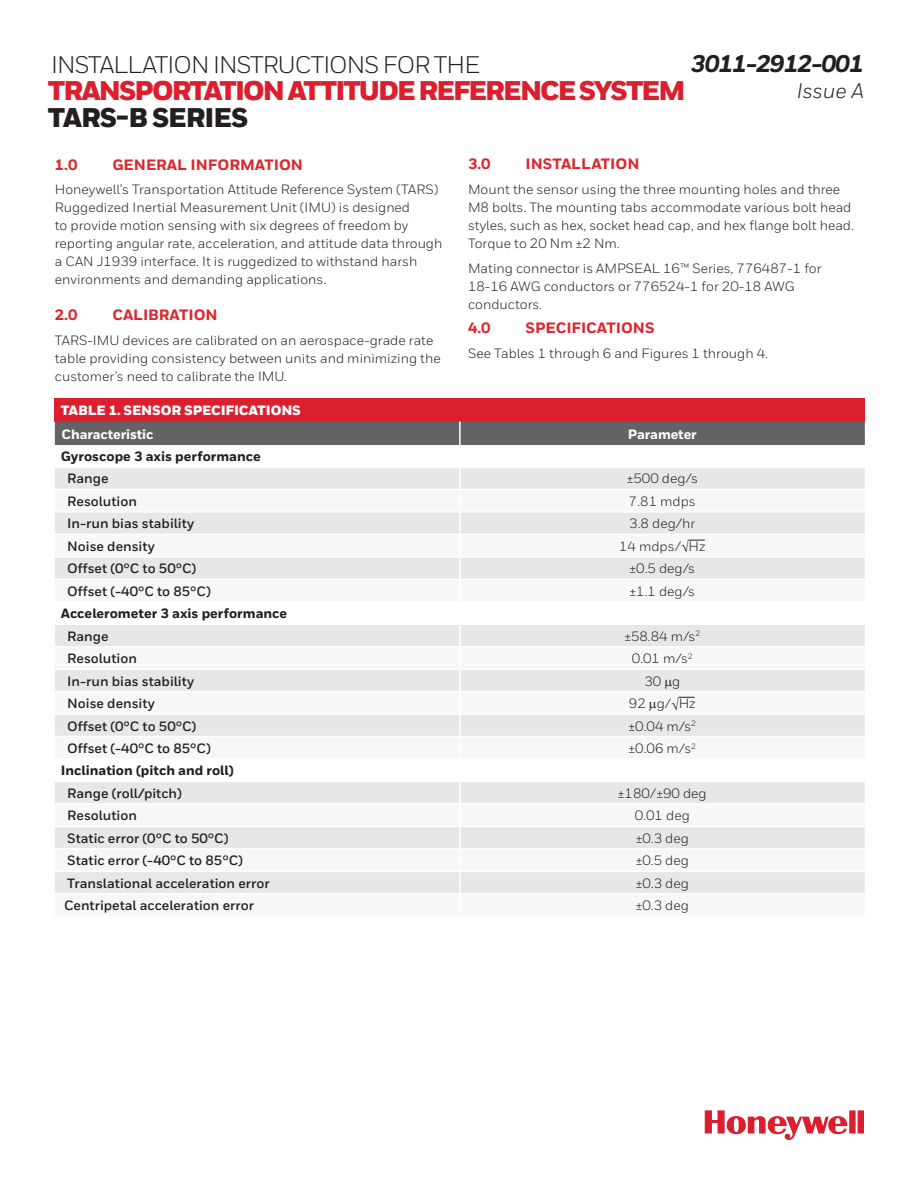
<style>
.page{position:relative;width:918px;height:1188px;background:#fff}
.page>*{position:absolute;margin:0;border:0;box-sizing:border-box;transform-origin:0 0}
.t1{font:900 27px/27px "Honeywell Sans";letter-spacing:-.07em;color:#dc1f2e}
.t2{font:24px "Honeywell Sans";letter-spacing:-.04em;color:#231f20}
.t3{font:italic 800 24px "Honeywell Sans";letter-spacing:-.05em;color:#231f20}
.t4{font:italic 21px "Honeywell Sans";letter-spacing:-.005em;color:#231f20}
.PS_Subhead{font:800 15px "Honeywell Sans";color:#dc272d}
.PS_Subhead-2{font:13.5px/18px "Honeywell Sans";color:#231f20}
.t5{font:700 13.5px "Honeywell Sans";color:#231f20}
.t6{font:800 13.5px "Honeywell Sans";color:#231f20}
.t7{font:900 13.5px "Honeywell Sans";letter-spacing:-.01em;color:#fff}
.t8{font:800 13.5px "Honeywell Sans";letter-spacing:-.01em;color:#fff}
.s1{color:#231f20}
</style>
<div class="page">
<svg style="left:705px;top:1110px;width:159px;height:30px"></svg>
<div style="left:55px;top:398px;width:810px;height:24px;background:#dc1f2e"></div>
<div style="left:55px;top:422px;width:810px;height:23px;background:#636366"></div>
<div style="left:55px;top:468px;width:810px;height:21px;background:#e6e7e9"></div>
<svg style="left:55px;top:513px;width:810px;height:380px;fill:#e6e7e9"></svg>
<div style="left:55px;top:602px;width:810px;height:22px;background:#fff"></div>
<div style="left:55px;top:759px;width:810px;height:22px;background:#fff"></div>
<hr style="left:459px;top:422px;width:2px;height:23px;background:#fff">
<hr style="left:459px;top:468px;width:2px;height:21px;background:#fff">
<hr style="left:459px;top:513px;width:2px;height:21px;background:#fff">
<hr style="left:55px;top:534px;width:405px;height:1px;background:#fff">
<hr style="left:460px;top:534px;width:405px;height:1px;background:#fff">
<hr style="left:459px;top:535px;width:2px;height:21px;background:#fff">
<hr style="left:55px;top:556px;width:405px;height:2px;background:#fff">
<hr style="left:460px;top:556px;width:405px;height:2px;background:#fff">
<hr style="left:459px;top:558px;width:2px;height:21px;background:#fff">
<hr style="left:55px;top:579px;width:405px;height:1px;background:#fff">
<hr style="left:460px;top:579px;width:405px;height:1px;background:#fff">
<hr style="left:459px;top:580px;width:2px;height:21px;background:#fff">
<hr style="left:55px;top:601px;width:405px;height:2px;background:#fff">
<hr style="left:460px;top:601px;width:405px;height:2px;background:#fff">
<hr style="left:55px;top:624px;width:405px;height:1px;background:#fff">
<hr style="left:460px;top:624px;width:405px;height:1px;background:#fff">
<hr style="left:459px;top:625px;width:2px;height:21px;background:#fff">
<hr style="left:55px;top:646px;width:405px;height:1px;background:#fff">
<hr style="left:460px;top:646px;width:405px;height:1px;background:#fff">
<hr style="left:459px;top:647px;width:2px;height:21px;background:#fff">
<hr style="left:55px;top:668px;width:405px;height:2px;background:#fff">
<hr style="left:460px;top:668px;width:405px;height:2px;background:#fff">
<hr style="left:459px;top:670px;width:2px;height:21px;background:#fff">
<hr style="left:55px;top:691px;width:405px;height:1px;background:#fff">
<hr style="left:460px;top:691px;width:405px;height:1px;background:#fff">
<hr style="left:459px;top:692px;width:2px;height:21px;background:#fff">
<hr style="left:55px;top:713px;width:405px;height:2px;background:#fff">
<hr style="left:460px;top:713px;width:405px;height:2px;background:#fff">
<hr style="left:459px;top:715px;width:2px;height:21px;background:#fff">
<hr style="left:55px;top:736px;width:405px;height:1px;background:#fff">
<hr style="left:460px;top:736px;width:405px;height:1px;background:#fff">
<hr style="left:459px;top:737px;width:2px;height:21px;background:#fff">
<hr style="left:55px;top:758px;width:405px;height:2px;background:#fff">
<hr style="left:460px;top:758px;width:405px;height:2px;background:#fff">
<hr style="left:55px;top:781px;width:405px;height:1px;background:#fff">
<hr style="left:460px;top:781px;width:405px;height:1px;background:#fff">
<hr style="left:459px;top:782px;width:2px;height:21px;background:#fff">
<hr style="left:55px;top:803px;width:405px;height:2px;background:#fff">
<hr style="left:460px;top:803px;width:405px;height:2px;background:#fff">
<hr style="left:459px;top:805px;width:2px;height:21px;background:#fff">
<hr style="left:55px;top:826px;width:405px;height:1px;background:#fff">
<hr style="left:460px;top:826px;width:405px;height:1px;background:#fff">
<hr style="left:459px;top:827px;width:2px;height:21px;background:#fff">
<hr style="left:55px;top:848px;width:405px;height:2px;background:#fff">
<hr style="left:460px;top:848px;width:405px;height:2px;background:#fff">
<hr style="left:459px;top:850px;width:2px;height:21px;background:#fff">
<hr style="left:55px;top:871px;width:405px;height:1px;background:#fff">
<hr style="left:460px;top:871px;width:405px;height:1px;background:#fff">
<hr style="left:459px;top:872px;width:2px;height:21px;background:#fff">
<svg style="left:688px;top:540px;width:17px;height:1px"></svg>
<svg style="left:678px;top:697px;width:17px;height:1px"></svg>
<svg style="left:665px;top:680px;width:7px;height:9px"></svg>
<svg style="left:650px;top:702px;width:6px;height:9px"></svg>
<p class="t3" style="left:691px;top:49px;width:175px">3011-2912-001</p>
<p class="t4" style="left:797px;top:78px;width:69px">Issue A</p>
<p class="t2" style="left:51px;top:50px;width:430px">INSTALLATION INSTRUCTIONS FOR THE</p>
<p class="t1" style="left:48px;top:78px;width:639px">TRANSPORTATION ATTITUDE REFERENCE SYSTEM<br><span class="s1">TARS-B SERIES</span></p>
<p class="PS_Subhead" style="left:55px;top:155px;width:24px">1.0</p>
<p class="PS_Subhead" style="left:112px;top:155px;width:192px">GENERAL INFORMATION</p>
<p class="PS_Subhead-2" style="left:55px;top:181px;width:389px">Honeywell’s Transportation Attitude Reference System (TARS)<br>Ruggedized Inertial Measurement Unit (IMU) is designed<br>to provide motion sensing with six degrees of freedom by reporting angular rate, acceleration, and attitude data through a CAN J1939 interface. It is ruggedized to withstand harsh environments and demanding applications.</p>
<p class="PS_Subhead" style="left:55px;top:306px;width:24px">2.0</p>
<p class="PS_Subhead" style="left:112px;top:306px;width:107px">CALIBRATION</p>
<p class="PS_Subhead-2" style="left:55px;top:331px;width:387px">TARS-IMU devices are calibrated on an aerospace-grade rate table providing consistency between units and minimizing the customer’s need to calibrate the IMU.</p>
<p class="PS_Subhead" style="left:468px;top:155px;width:24px">3.0</p>
<p class="PS_Subhead" style="left:526px;top:155px;width:115px">INSTALLATION</p>
<p class="PS_Subhead-2" style="left:468px;top:180px;width:388px">Mount the sensor using the three mounting holes and three M8 bolts. The mounting tabs accommodate various bolt head styles, such as hex, socket head cap, and hex flange bolt head.<br>Torque to 20 Nm ±2 Nm.</p>
<p class="PS_Subhead-2" style="left:468px;top:259px;width:355px">Mating connector is AMPSEAL 16™ Series, 776487-1 for<br>18-16 AWG conductors or 776524-1 for 20-18 AWG conductors.</p>
<p class="PS_Subhead" style="left:468px;top:319px;width:24px">4.0</p>
<p class="PS_Subhead" style="left:526px;top:319px;width:131px">SPECIFICATIONS</p>
<p class="PS_Subhead-2" style="left:468px;top:345px;width:302px">See Tables 1 through 6 and Figures 1 through 4.</p>
<p class="t7" style="left:61px;top:402px;width:242px">TABLE 1. SENSOR SPECIFICATIONS</p>
<p class="t8" style="left:62px;top:426px;width:93px">Characteristic</p>
<p class="t8" style="left:628px;top:426px;width:71px">Parameter</p>
<p class="t6" style="left:61px;top:448px;width:202px">Gyroscope 3 axis performance</p>
<p class="t5" style="left:67px;top:471px;width:43px">Range</p>
<p class="PS_Subhead-2" style="left:627px;top:470px;width:73px">±500 deg/s</p>
<p class="t5" style="left:67px;top:493px;width:71px">Resolution</p>
<p class="PS_Subhead-2" style="left:629px;top:492px;width:68px">7.81 mdps</p>
<p class="t5" style="left:67px;top:516px;width:128px">In-run bias stability</p>
<p class="PS_Subhead-2" style="left:629px;top:515px;width:68px">3.8 deg/hr</p>
<p class="t5" style="left:67px;top:538px;width:89px">Noise density</p>
<p class="PS_Subhead-2" style="left:619px;top:537px;width:88px">14 mdps/√Hz</p>
<p class="t5" style="left:67px;top:560px;width:131px">Offset (0°C to 50°C)</p>
<p class="PS_Subhead-2" style="left:630px;top:560px;width:67px">±0.5 deg/s</p>
<p class="t5" style="left:67px;top:583px;width:145px">Offset (-40°C to 85°C)</p>
<p class="PS_Subhead-2" style="left:630px;top:582px;width:67px">±1.1 deg/s</p>
<p class="t6" style="left:61px;top:605px;width:228px">Accelerometer 3 axis performance</p>
<p class="t5" style="left:67px;top:628px;width:43px">Range</p>
<p class="PS_Subhead-2" style="left:624px;top:627px;width:78px">±58.84 m/s<sup>2</sup></p>
<p class="t5" style="left:67px;top:650px;width:71px">Resolution</p>
<p class="PS_Subhead-2" style="left:632px;top:650px;width:62px">0.01 m/s<sup>2</sup></p>
<p class="t5" style="left:67px;top:673px;width:128px">In-run bias stability</p>
<p class="PS_Subhead-2" style="left:644px;top:672px;width:37px">30 g</p>
<p class="t5" style="left:67px;top:695px;width:89px">Noise density</p>
<p class="PS_Subhead-2" style="left:629px;top:694px;width:68px">92 g/√Hz</p>
<p class="t5" style="left:67px;top:718px;width:131px">Offset (0°C to 50°C)</p>
<p class="PS_Subhead-2" style="left:629px;top:717px;width:69px">±0.04 m/s<sup>2</sup></p>
<p class="t5" style="left:67px;top:740px;width:145px">Offset (-40°C to 85°C)</p>
<p class="PS_Subhead-2" style="left:629px;top:739px;width:69px">±0.06 m/s<sup>2</sup></p>
<p class="t6" style="left:61px;top:763px;width:174px">Inclination (pitch and roll)</p>
<p class="t5" style="left:67px;top:785px;width:116px">Range (roll/pitch)</p>
<p class="PS_Subhead-2" style="left:618px;top:784px;width:90px">±180/±90 deg</p>
<p class="t5" style="left:67px;top:808px;width:71px">Resolution</p>
<p class="PS_Subhead-2" style="left:635px;top:807px;width:56px">0.01 deg</p>
<p class="t5" style="left:67px;top:830px;width:163px">Static error (0°C to 50°C)</p>
<p class="PS_Subhead-2" style="left:636px;top:829px;width:55px">±0.3 deg</p>
<p class="t5" style="left:67px;top:852px;width:177px">Static error (-40°C to 85°C)</p>
<p class="PS_Subhead-2" style="left:636px;top:852px;width:55px">±0.5 deg</p>
<p class="t5" style="left:67px;top:875px;width:204px">Translational acceleration error</p>
<p class="PS_Subhead-2" style="left:636px;top:874px;width:55px">±0.3 deg</p>
<p class="t5" style="left:64px;top:897px;width:192px">Centripetal acceleration error</p>
<p class="PS_Subhead-2" style="left:636px;top:897px;width:55px">±0.3 deg</p>
</div>
